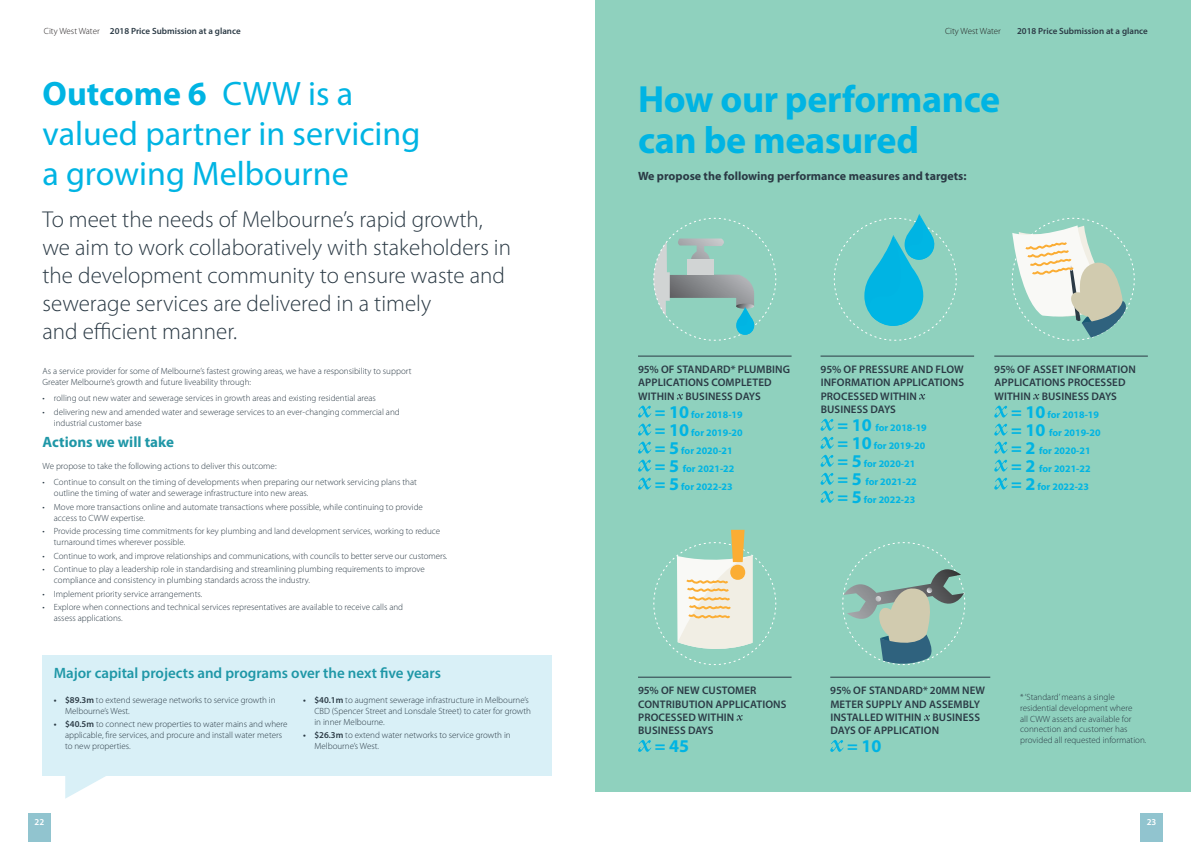
<style>
.page{position:relative;width:1191px;height:842px;background:#fff}
.page>*{position:absolute;margin:0;border:0;box-sizing:border-box;transform-origin:0 0}
.Heading_1{font:700 38px/41px "Myriad Pro";letter-spacing:-.01em;color:#00b4e3}
.t1{font:34px/40px "Myriad Pro";color:#00b4e3}
.Intro_Text_Large{font:300 23px/28px "Myriad Pro";color:#2b3a45}
.Infographic_Body_Tex{font:700 18px "Myriad Pro";color:#00b4e3}
.Body_copy{font:600 15px "Myriad Pro";color:#1f97a7}
.Heading_2{font:700 15px "Myriad Pro";color:#1f97a7}
.Heading_2-2{font:700 12px "Myriad Pro";color:#2b3a45}
.Infographic_Body_Tex-2{font:600 11px/13.2px "Myriad Pro";letter-spacing:.01em;color:#2b3a45}
.Infographic_Body_Tex-3{font:700 10px/18px "Myriad Pro";color:#00b4e3}
.Body_copy-2{font:300 9px/10.8px "Myriad Pro";color:#2b3a45}
.t2{font:600 9px "Myriad Pro";color:#2b3a45}
.t3{font:300 9px "Myriad Pro";color:#231f20}
.t4{font:600 9px "Myriad Pro";color:#fff}
.s1{font-weight:300;color:#231f20}
.s2{font-weight:700}
.s3{font-weight:600}
.s4{font-size:18px}
</style>
<div class="page">
<div style="left:595px;top:0;width:596px;height:792px;background:#8fd1be"></div>
<div style="left:28px;top:813px;width:22px;height:29px;background:#91c4cf"></div>
<div style="left:1140px;top:813px;width:22px;height:29px;background:#91c4cf"></div>
<hr style="left:994px;top:356px;width:153px;height:1px;background:#2b3a45">
<svg style="left:1033px;top:394px;width:6px;height:6px"></svg>
<svg style="left:994px;top:406px;width:13px;height:12px"></svg>
<svg style="left:994px;top:424px;width:13px;height:12px"></svg>
<svg style="left:994px;top:442px;width:13px;height:12px"></svg>
<svg style="left:994px;top:460px;width:13px;height:12px"></svg>
<svg style="left:994px;top:478px;width:13px;height:12px"></svg>
<hr style="left:820px;top:356px;width:154px;height:1px;background:#2b3a45">
<svg style="left:919px;top:394px;width:6px;height:6px"></svg>
<svg style="left:820px;top:419px;width:14px;height:12px"></svg>
<svg style="left:820px;top:437px;width:14px;height:12px"></svg>
<svg style="left:820px;top:455px;width:14px;height:12px"></svg>
<svg style="left:820px;top:473px;width:14px;height:12px"></svg>
<svg style="left:820px;top:491px;width:14px;height:12px"></svg>
<hr style="left:638px;top:356px;width:153px;height:1px;background:#2b3a45">
<svg style="left:677px;top:394px;width:6px;height:6px"></svg>
<svg style="left:638px;top:406px;width:13px;height:12px"></svg>
<svg style="left:638px;top:424px;width:13px;height:12px"></svg>
<svg style="left:638px;top:442px;width:13px;height:12px"></svg>
<svg style="left:638px;top:460px;width:13px;height:12px"></svg>
<svg style="left:638px;top:478px;width:13px;height:12px"></svg>
<hr style="left:638px;top:677px;width:153px;height:1px;background:#2b3a45">
<svg style="left:736px;top:715px;width:7px;height:6px"></svg>
<svg style="left:638px;top:740px;width:13px;height:12px"></svg>
<hr style="left:830px;top:677px;width:160px;height:1px;background:#2b3a45">
<svg style="left:924px;top:715px;width:6px;height:6px"></svg>
<svg style="left:830px;top:740px;width:13px;height:12px"></svg>
<svg style="left:1011px;top:217px;width:124px;height:124px"></svg>
<svg style="left:833px;top:214px;width:124px;height:127px"></svg>
<svg style="left:653px;top:217px;width:124px;height:124px"></svg>
<svg style="left:653px;top:530px;width:124px;height:135px"></svg>
<svg style="left:842px;top:542px;width:123px;height:123px"></svg>
<div style="left:42px;top:655px;width:509px;height:120px;background:#d9f0f7"></div>
<svg style="left:64px;top:775px;width:48px;height:24px"></svg>
<p class="t2" style="left:44px;top:25px;width:198px"><span class="s1">City West Water</span> 2018 Price Submission at a glance</p>
<p class="t3" style="left:945px;top:26px;width:57px">City West Water</p>
<p class="t2" style="left:1017px;top:25px;width:132px">2018 Price Submission at a glance</p>
<p class="t1" style="left:43px;top:73px;width:379px"><span class="s2">Outcome 6</span> CWW is a valued partner in servicing a growing Melbourne</p>
<p class="Intro_Text_Large" style="left:43px;top:205px;width:470px">To meet the needs of Melbourne’s rapid growth, we aim to work collaboratively with stakeholders in the development community to ensure waste and sewerage services are delivered in a timely<br>and efficient manner.</p>
<p class="Body_copy-2" style="left:43px;top:366px;width:370px">As a service provider for some of Melbourne’s fastest growing areas, we have a responsibility to support<br>Greater Melbourne’s growth and future liveability through:</p>
<p class="Body_copy-2" style="left:43px;top:393px;width:335px">• rolling out new water and sewerage services in growth areas and existing residential areas</p>
<p class="Body_copy-2" style="left:54px;top:407px;width:347px;text-indent:-11px">• delivering new and amended water and sewerage services to an ever-changing commercial and industrial customer base</p>
<p class="Heading_2" style="left:43px;top:432px;width:133px">Actions we will take</p>
<p class="Body_copy-2" style="left:43px;top:460px;width:235px">We propose to take the following actions to deliver this outcome:</p>
<p class="Body_copy-2" style="left:54px;top:477px;width:364px;text-indent:-11px">• Continue to consult on the timing of developments when preparing our network servicing plans that outline the timing of water and sewerage infrastructure into new areas.</p>
<p class="Body_copy-2" style="left:54px;top:501px;width:370px;text-indent:-11px">• Move more transactions online and automate transactions where possible, while continuing to provide access to CWW expertise.</p>
<p class="Body_copy-2" style="left:54px;top:526px;width:388px;text-indent:-11px">• Provide processing time commitments for key plumbing and land development services, working to reduce turnaround times wherever possible.</p>
<p class="Body_copy-2" style="left:43px;top:550px;width:406px">• Continue to work, and improve relationships and communications, with councils to better serve our customers.</p>
<p class="Body_copy-2" style="left:54px;top:564px;width:372px;text-indent:-11px">• Continue to play a leadership role in standardising and streamlining plumbing requirements to improve compliance and consistency in plumbing standards across the industry.</p>
<p class="Body_copy-2" style="left:43px;top:588px;width:161px">• Implement priority service arrangements.</p>
<p class="Body_copy-2" style="left:54px;top:602px;width:351px;text-indent:-11px">• Explore when connections and technical services representatives are available to receive calls and assess applications.</p>
<p class="Body_copy" style="left:54px;top:663px;width:389px">Major capital projects and programs over the next five years</p>
<p class="Body_copy-2" style="left:65px;top:694px;width:212px;text-indent:-11px"><span class="s3">• $89.3m</span> to extend sewerage networks to service growth in<br>Melbourne’s West.</p>
<p class="Body_copy-2" style="left:65px;top:719px;width:224px;text-indent:-11px"><span class="s3">• $40.5m</span> to connect new properties to water mains and where applicable, fire services, and procure and install water meters to new properties.</p>
<p class="Body_copy-2" style="left:314px;top:694px;width:218px;text-indent:-11px"><span class="s3">• $40.1m</span> to augment sewerage infrastructure in Melbourne’s<br>CBD (Spencer Street and Lonsdale Street) to cater for growth in inner Melbourne.</p>
<p class="Body_copy-2" style="left:314px;top:730px;width:198px;text-indent:-11px"><span class="s3">• $26.3m</span> to extend water networks to service growth in<br>Melbourne’s West.</p>
<p class="Heading_1" style="left:638px;top:78px;width:364px">How our performance can be measured</p>
<p class="Heading_2-2" style="left:638px;top:168px;width:330px">We propose the following performance measures and targets:</p>
<p class="Infographic_Body_Tex-2" style="left:638px;top:363px;width:154px">95% OF STANDARD* PLUMBING<br>APPLICATIONS COMPLETED<br>WITHIN BUSINESS DAYS</p>
<p class="Infographic_Body_Tex-3" style="left:655px;top:405px;width:89px"><span class="s4">= 10</span> for 2018-19 <span class="s4">= 10</span> for 2019-20 <span class="s4">= 5</span> for 2020-21 <span class="s4">= 5</span> for 2021-22 <span class="s4">= 5</span> for 2022-23</p>
<p class="Infographic_Body_Tex-2" style="left:820px;top:363px;width:145px">95% OF PRESSURE AND FLOW<br>INFORMATION APPLICATIONS<br>PROCESSED WITHIN<br>BUSINESS DAYS</p>
<p class="Infographic_Body_Tex-3" style="left:837px;top:418px;width:91px"><span class="s4">= 10</span> for 2018-19 <span class="s4">= 10</span> for 2019-20 <span class="s4">= 5</span> for 2020-21 <span class="s4">= 5</span> for 2021-22 <span class="s4">= 5</span> for 2022-23</p>
<p class="Infographic_Body_Tex-2" style="left:994px;top:363px;width:143px">95% OF ASSET INFORMATION<br>APPLICATIONS PROCESSED<br>WITHIN BUSINESS DAYS</p>
<p class="Infographic_Body_Tex-3" style="left:1011px;top:405px;width:91px"><span class="s4">= 10</span> for 2018-19 <span class="s4">= 10</span> for 2019-20 <span class="s4">= 2</span> for 2020-21 <span class="s4">= 2</span> for 2021-22 <span class="s4">= 2</span> for 2022-23</p>
<p class="Infographic_Body_Tex-2" style="left:638px;top:684px;width:150px">95% OF NEW CUSTOMER<br>CONTRIBUTION APPLICATIONS<br>PROCESSED WITHIN<br>BUSINESS DAYS</p>
<p class="Infographic_Body_Tex" style="left:655px;top:734px;width:36px">= 45</p>
<p class="Infographic_Body_Tex-2" style="left:830px;top:684px;width:156px">95% OF STANDARD* 20MM NEW<br>METER SUPPLY AND ASSEMBLY<br>INSTALLED WITHIN BUSINESS<br>DAYS OF APPLICATION</p>
<p class="Infographic_Body_Tex" style="left:847px;top:734px;width:36px">= 10</p>
<p class="Body_copy-2" style="left:1020px;top:691px;width:128px">* ‘Standard’ means a single residential development where<br>all CWW assets are available for connection and customer has provided all requested information.</p>
<p class="t4" style="left:35px;top:816px;width:11px">22</p>
<p class="t4" style="left:1146px;top:816px;width:11px">23</p>
</div>
